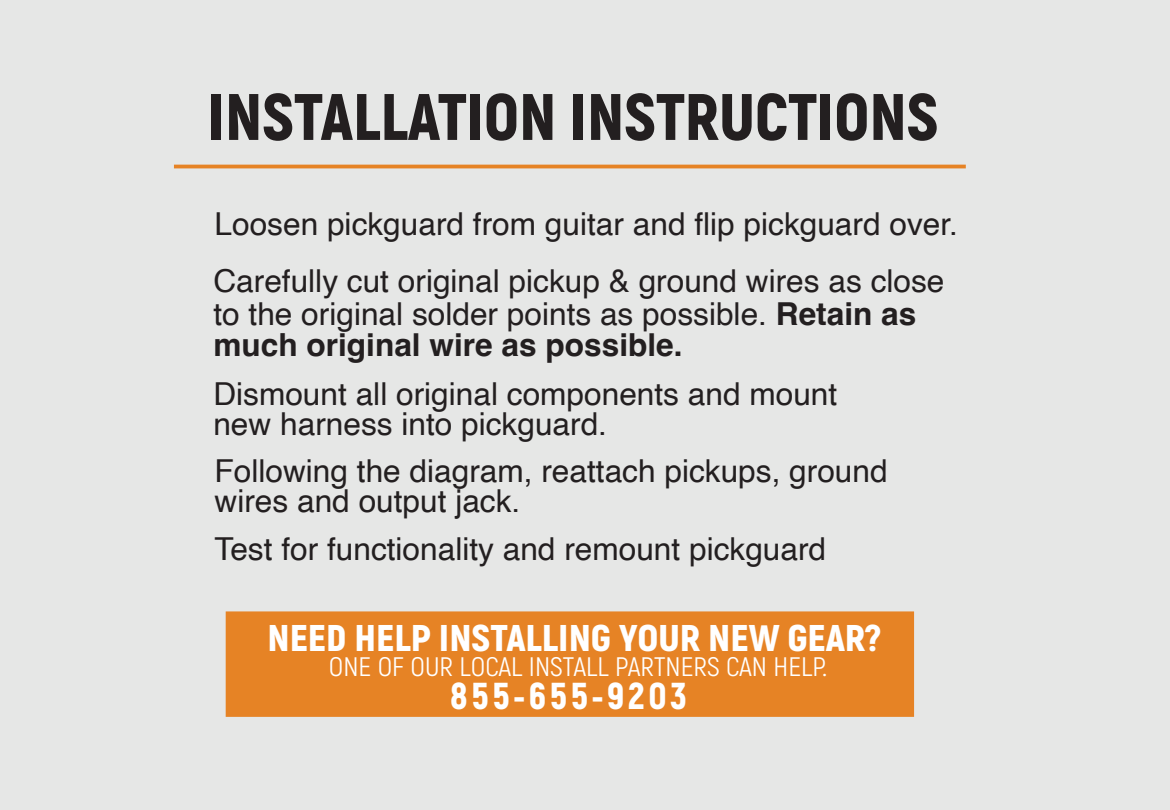
<style>
.page{position:relative;width:1170px;height:810px;background:#fff}
.page>*{position:absolute;margin:0;border:0;box-sizing:border-box;transform-origin:0 0}
.t1{font:900 65.5px "Akrobat";color:#231f20}
.t2{font:900 37.5px "Akrobat";letter-spacing:.1em;color:#fff}
.t3{font:900 37.25px "Akrobat";color:#fff;scale:1.05 1}
.t4{font:31.5px/30.2px "Helvetica";color:#231f20}
.t5{font:26.75px "Akrobat";color:#fff;scale:1.05 1}
.s1{font-weight:700}
</style>
<div class="page">
<div style="left:0;top:0;width:1170px;height:809px;background:#e6e7e6"></div>
<div style="left:226px;top:611px;width:688px;height:106px;background:#e68325;border:2px solid #e68325"></div>
<div style="left:174px;top:165px;width:792px;height:3px;border:2px solid #e68325"></div>
<h1 class="t1" style="left:208px;top:74px;width:732px">INSTALLATION INSTRUCTIONS</h1>
<p class="t4" style="left:213px;top:197px;width:746px;line-height:57px">Loosen pickguard from guitar and flip pickguard over.<br>Carefully cut original pickup &amp; ground wires as close</p>
<p class="t4" style="left:213px;top:300px;width:705px">to the original solder points as possible. <span class="s1">Retain as much original wire as possible.</span></p>
<p class="t4" style="left:213px;top:380px;width:625px">Dismount all original components and mount new harness into pickguard.</p>
<p class="t4" style="left:215px;top:457px;width:675px">Following the diagram, reattach pickups, ground wires and output jack.</p>
<p class="t4" style="left:215px;top:535px;width:613px">Test for functionality and remount pickguard</p>
<p class="t3" style="left:267px;top:614px;width:586px">NEED HELP INSTALLING YOUR NEW GEAR?</p>
<p class="t5" style="left:329px;top:651px;width:476px">ONE OF OUR LOCAL INSTALL PARTNERS CAN HELP.</p>
<p class="t2" style="left:450px;top:671px;width:238px">855-655-9203</p>
</div>
